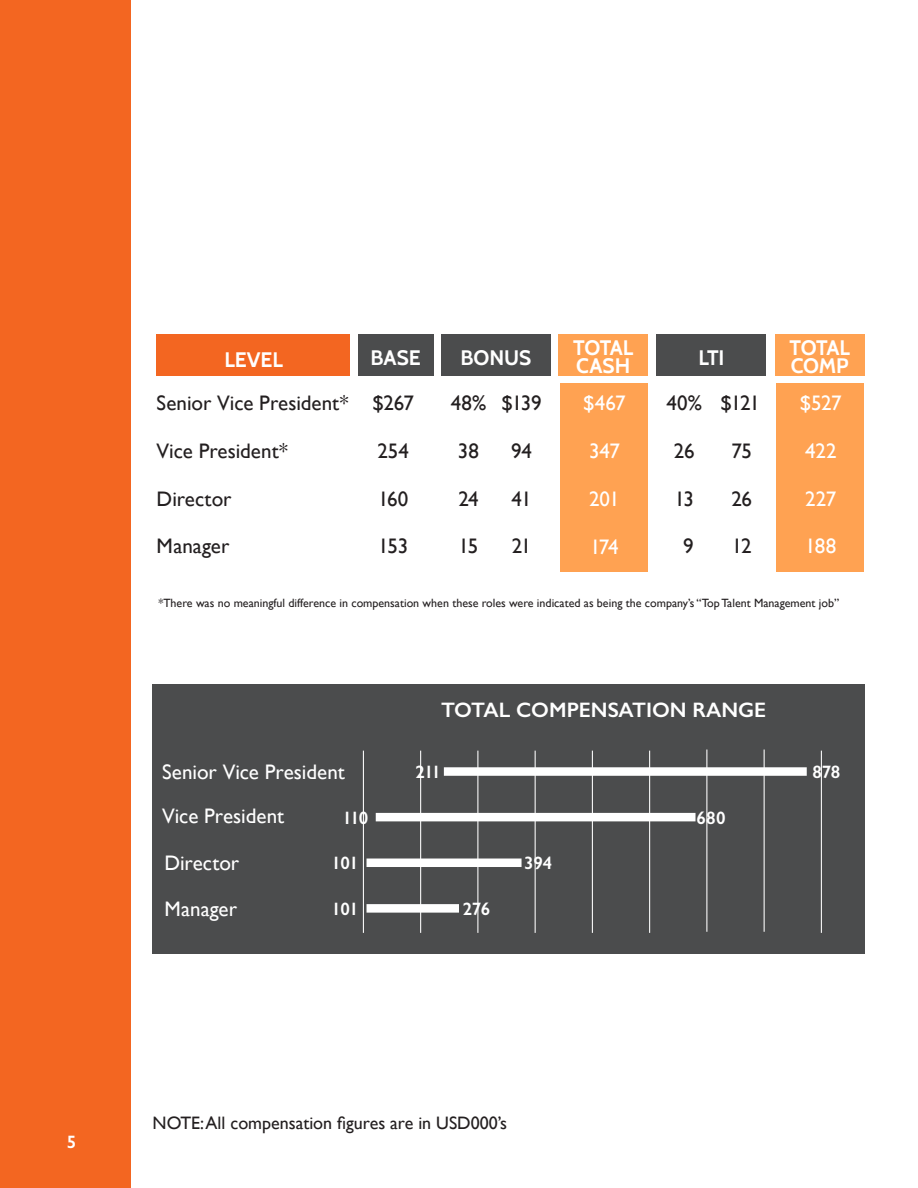
<style>
.page{position:relative;width:918px;height:1188px;background:#fff}
.page>*{position:absolute;margin:0;border:0;box-sizing:border-box;transform-origin:0 0}
.t1{font:21px "Gill Sans";letter-spacing:-.005em;color:#231f20}
.t2{font:21px "Gill Sans";color:#fff}
.t3{font:700 21px/18px "Cabin";letter-spacing:-.005em;color:#fff}
.t4{font:600 21px "Gill Sans";color:#fff}
.t5{font:18px "Gill Sans";color:#231f20}
.t6{font:600 18px "Gill Sans";letter-spacing:-.04em;color:#fff}
.t7{font:12px "Gill Sans";color:#231f20}
</style>
<div class="page">
<div style="left:0;top:0;width:131px;height:1188px;background:#f36621"></div>
<div style="left:776px;top:383px;width:88px;height:189px;background:#ffa252"></div>
<div style="left:561px;top:383px;width:87px;height:189px;background:#ffa252"></div>
<div style="left:441px;top:334px;width:109px;height:42px;background:#4b4c4d"></div>
<div style="left:358px;top:334px;width:75px;height:42px;background:#4b4c4d"></div>
<div style="left:157px;top:334px;width:193px;height:42px;background:#f36621"></div>
<div style="left:558px;top:334px;width:90px;height:42px;background:#ffa252"></div>
<div style="left:657px;top:334px;width:109px;height:42px;background:#4b4c4d"></div>
<div style="left:775px;top:334px;width:90px;height:42px;background:#ffa252"></div>
<div style="left:153px;top:684px;width:712px;height:270px;background:#4b4c4d"></div>
<div style="left:444px;top:767px;width:363px;height:9px;background:#fff"></div>
<hr style="left:363px;top:751px;width:1px;height:182px;background:#fff">
<hr style="left:420px;top:751px;width:1px;height:182px;background:#fff">
<hr style="left:477px;top:751px;width:1px;height:182px;background:#fff">
<hr style="left:535px;top:751px;width:1px;height:182px;background:#fff">
<hr style="left:592px;top:751px;width:1px;height:182px;background:#fff">
<hr style="left:649px;top:751px;width:1px;height:182px;background:#fff">
<div style="left:376px;top:813px;width:320px;height:8px;background:#fff"></div>
<div style="left:367px;top:859px;width:155px;height:8px;background:#fff"></div>
<div style="left:367px;top:904px;width:92px;height:9px;background:#fff"></div>
<hr style="left:706px;top:750px;width:1px;height:182px;background:#fff">
<hr style="left:764px;top:750px;width:1px;height:182px;background:#fff">
<hr style="left:821px;top:751px;width:1px;height:182px;background:#fff">
<p class="t6" style="left:67px;top:1131px;width:11px">5</p>
<p class="t3" style="left:224px;top:351px;width:60px">LEVEL</p>
<p class="t3" style="left:370px;top:349px;width:52px">BASE</p>
<p class="t3" style="left:460px;top:349px;width:72px">BONUS</p>
<p class="t3" style="left:573px;top:338px;width:62px">TOTAL<br>CASH</p>
<p class="t3" style="left:698px;top:349px;width:28px">LTI</p>
<p class="t3" style="left:790px;top:338px;width:62px">TOTAL<br>COMP</p>
<p class="t1" style="left:157px;top:391px;width:193px">Senior Vice President*</p>
<p class="t1" style="left:372px;top:391px;width:43px">$267</p>
<p class="t1" style="left:451px;top:391px;width:37px">48%</p>
<p class="t1" style="left:502px;top:391px;width:42px">$139</p>
<p class="t2" style="left:583px;top:391px;width:44px">$467</p>
<p class="t1" style="left:666px;top:391px;width:37px">40%</p>
<p class="t1" style="left:721px;top:391px;width:41px">$121</p>
<p class="t2" style="left:800px;top:391px;width:43px">$527</p>
<p class="t1" style="left:157px;top:439px;width:133px">Vice President*</p>
<p class="t1" style="left:377px;top:439px;width:33px">254</p>
<p class="t1" style="left:458px;top:439px;width:23px">38</p>
<p class="t1" style="left:511px;top:439px;width:23px">94</p>
<p class="t2" style="left:589px;top:439px;width:32px">347</p>
<p class="t1" style="left:674px;top:439px;width:22px">26</p>
<p class="t1" style="left:731px;top:439px;width:22px">75</p>
<p class="t2" style="left:805px;top:439px;width:33px">422</p>
<p class="t1" style="left:157px;top:486px;width:76px">Director</p>
<p class="t1" style="left:378px;top:486px;width:32px">160</p>
<p class="t1" style="left:458px;top:486px;width:22px">24</p>
<p class="t1" style="left:512px;top:486px;width:21px">41</p>
<p class="t2" style="left:589px;top:486px;width:32px">201</p>
<p class="t1" style="left:674px;top:486px;width:21px">13</p>
<p class="t1" style="left:731px;top:486px;width:22px">26</p>
<p class="t2" style="left:805px;top:486px;width:33px">227</p>
<p class="t1" style="left:157px;top:534px;width:74px">Manager</p>
<p class="t1" style="left:378px;top:534px;width:31px">153</p>
<p class="t1" style="left:459px;top:534px;width:21px">15</p>
<p class="t1" style="left:512px;top:534px;width:21px">21</p>
<p class="t2" style="left:590px;top:535px;width:30px">174</p>
<p class="t1" style="left:683px;top:534px;width:12px">9</p>
<p class="t1" style="left:732px;top:534px;width:21px">12</p>
<p class="t2" style="left:805px;top:534px;width:33px">188</p>
<p class="t7" style="left:158px;top:596px;width:682px">*There was no meaningful difference in compensation when these roles were indicated as being the company’s “Top Talent Management job”</p>
<p class="t4" style="left:441px;top:697px;width:327px">TOTAL COMPENSATION RANGE</p>
<p class="t2" style="left:162px;top:759px;width:184px">Senior Vice President</p>
<p class="t6" style="left:415px;top:761px;width:27px">211</p>
<p class="t6" style="left:812px;top:761px;width:30px">878</p>
<p class="t2" style="left:162px;top:803px;width:124px">Vice President</p>
<p class="t6" style="left:343px;top:807px;width:27px">110</p>
<p class="t6" style="left:697px;top:807px;width:30px">680</p>
<p class="t2" style="left:164px;top:851px;width:76px">Director</p>
<p class="t6" style="left:332px;top:852px;width:29px">101</p>
<p class="t6" style="left:524px;top:852px;width:30px">394</p>
<p class="t2" style="left:164px;top:896px;width:74px">Manager</p>
<p class="t6" style="left:332px;top:898px;width:29px">101</p>
<p class="t6" style="left:463px;top:898px;width:29px">276</p>
<p class="t5" style="left:153px;top:1112px;width:356px">NOTE: All compensation figures are in USD000’s</p>
</div>
